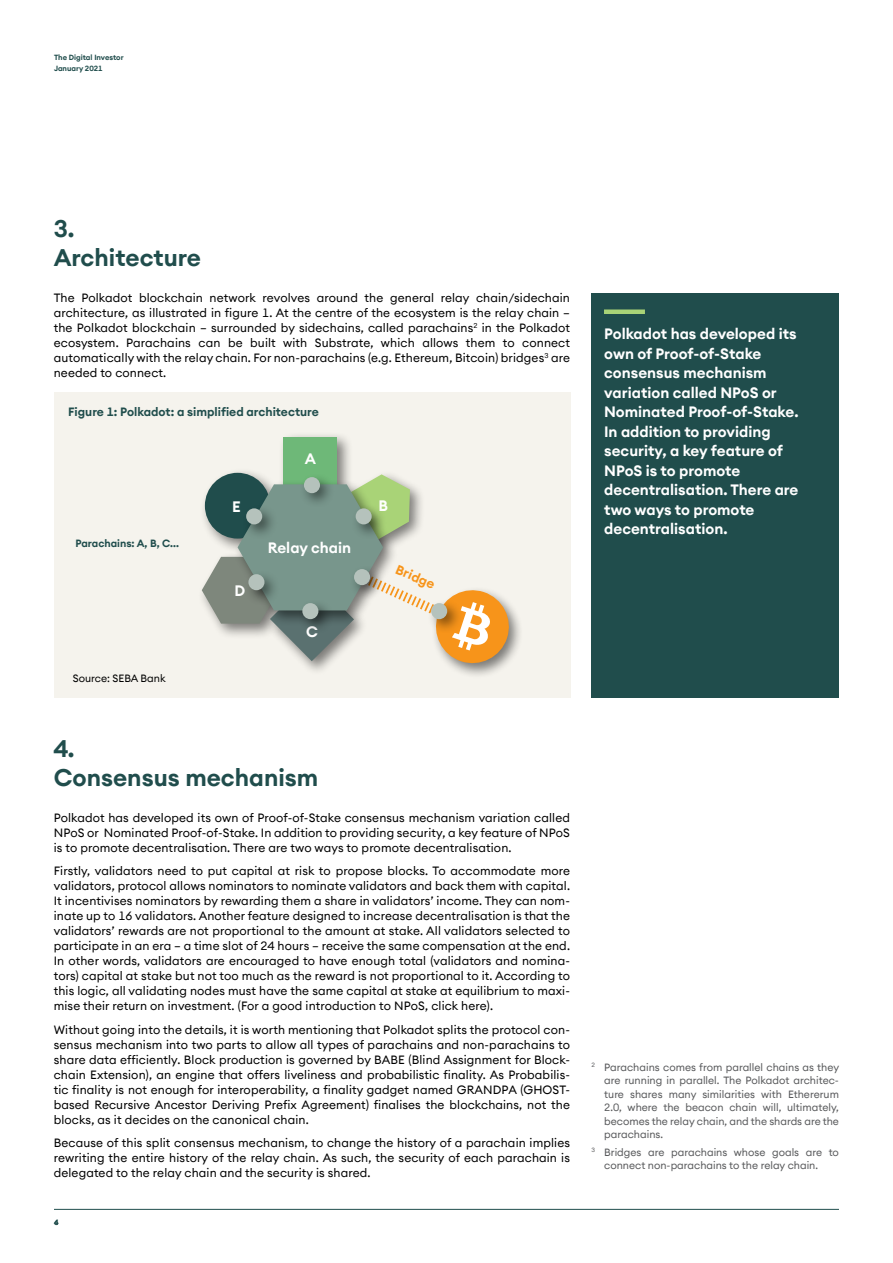
<style>
.page{position:relative;width:893px;height:1263px;background:#fff}
.page>*{position:absolute;margin:0;border:0;box-sizing:border-box;transform-origin:0 0}
.t1{font:600 24px/28.8px "Seba Euclid";color:#204d4c}
.t2{font:600 15.15px "Seba Euclid";color:#fff}
.t3{font:600 15px/19.5px "Seba Euclid";color:#fff}
.t4{font:600 13.2px "Seba Euclid";color:#f7941a}
.t5{font:12px/15px "Seba Euclid";letter-spacing:.01em;color:#000;text-align:justify}
.t6{font:600 12px "Seba Euclid";color:#204d4c}
.t7{font:10.5px/13.5px "Seba Euclid";color:#58595b;text-align:justify}
.t8{font:600 10.5px "Seba Euclid";color:#204d4c}
.t9{font:10.5px "Seba Euclid";color:#000}
.t10{font:600 7.5px/10.5px "Seba Euclid";color:#204d4c}
</style>
<div class="page">
<hr style="left:54px;top:1209px;width:785px;height:1px;background:#204d4c">
<div style="left:591px;top:293px;width:248px;height:405px;background:#204d4c"></div>
<div style="left:604px;top:309px;width:41px;height:5px;background:#a9d377"></div>
<div style="left:54px;top:392px;width:516px;height:306px;background:#f5f3ed"></div>
<div style="left:200px;top:468px;width:86px;height:87px;background:#000;opacity:.5"></div>
<div style="left:431px;top:586px;width:93px;height:93px;background:#000;opacity:.5"></div>
<div style="left:278px;top:432px;width:75px;height:87px;background:#000;opacity:.5"></div>
<div style="left:283px;top:437px;width:54px;height:66px;background:#6eb878"></div>
<div style="left:197px;top:552px;width:97px;height:88px;background:#f5f3ed"></div>
<div style="left:325px;top:470px;width:101px;height:96px;background:#000;opacity:.5"></div>
<svg style="left:202px;top:474px;width:311px;height:193px"></svg>
<div style="left:241px;top:504px;width:37px;height:36px;background:#000;opacity:.5"></div>
<div style="left:246px;top:508px;width:16px;height:16px;background:#b5c2bc;border-radius:50%"></div>
<div style="left:299px;top:472px;width:37px;height:37px;background:#000;opacity:.5"></div>
<div style="left:304px;top:477px;width:16px;height:16px;background:#b5c2bc;border-radius:50%"></div>
<div style="left:351px;top:504px;width:36px;height:36px;background:#000;opacity:.5"></div>
<div style="left:356px;top:508px;width:16px;height:16px;background:#b5c2bc;border-radius:50%"></div>
<div style="left:297px;top:598px;width:37px;height:37px;background:#000;opacity:.5"></div>
<div style="left:302px;top:603px;width:16px;height:16px;background:#b5c2bc;border-radius:50%"></div>
<div style="left:349px;top:564px;width:37px;height:37px;background:#000;opacity:.5"></div>
<div style="left:354px;top:569px;width:16px;height:16px;background:#b5c2bc;border-radius:50%"></div>
<div style="left:426px;top:598px;width:37px;height:37px;background:#000;opacity:.5"></div>
<div style="left:431px;top:603px;width:16px;height:16px;background:#b5c2bc;border-radius:50%"></div>
<div style="left:243px;top:569px;width:37px;height:37px;background:#000;opacity:.5"></div>
<div style="left:248px;top:574px;width:16px;height:16px;background:#b5c2bc;border-radius:50%"></div>
<p class="t10" style="left:54px;top:52px;width:71px">The Digital Investor<br>January 2021</p>
<h1 class="t1" style="left:54px;top:215px;width:149px">3.<br>Architecture</h1>
<p class="t5" style="left:54px;top:291px;width:518px">The Polkadot blockchain network revolves around the general relay chain/sidechain architecture, as illustrated in figure 1. At the centre of the ecosystem is the relay chain – the Polkadot blockchain – surrounded by sidechains, called parachains<sup>2</sup> in the Polkadot ecosystem. Parachains can be built with Substrate, which allows them to connect automatically with the relay chain. For non-parachains (e.g. Ethereum, Bitcoin) bridges<sup>3</sup> are needed to connect.</p>
<p class="t6" style="left:68px;top:404px;width:252px">Figure 1: Polkadot: a simplified architecture</p>
<p class="t8" style="left:75px;top:537px;width:105px">Parachains: A, B, C...</p>
<p class="t9" style="left:73px;top:672px;width:94px">Source: SEBA Bank</p>
<p class="t2" style="left:232px;top:497px;width:10px">E</p>
<p class="t2" style="left:235px;top:581px;width:12px">D</p>
<p class="t2" style="left:305px;top:449px;width:13px">A</p>
<p class="t3" style="left:268px;top:538px;width:85px">Relay chain</p>
<p class="t2" style="left:306px;top:622px;width:13px">C</p>
<p class="t2" style="left:379px;top:495px;width:11px">B</p>
<p class="t4" style="left:400px;top:561px;width:43px;rotate:23deg">Bridge</p>
<p class="t3" style="left:604px;top:324px;width:196px">Polkadot has developed its own of Proof-of-Stake consensus mechanism variation called NPoS or<br>Nominated Proof-of-Stake.<br>In addition to providing security, a key feature of<br>NPoS is to promote decentralisation. There are two ways to promote decentralisation.</p>
<h1 class="t1" style="left:54px;top:734px;width:266px">4.<br>Consensus mechanism</h1>
<p class="t5" style="left:54px;top:810px;width:518px">Polkadot has developed its own of Proof-of-Stake consensus mechanism variation called NPoS or Nominated Proof-of-Stake. In addition to providing security, a key feature of NPoS is to promote decentralisation. There are two ways to promote decentralisation.</p>
<p class="t5" style="left:54px;top:863px;width:518px">Firstly, validators need to put capital at risk to propose blocks. To accommodate more validators, protocol allows nominators to nominate validators and back them with capital.<br>It incentivises nominators by rewarding them a share in validators’ income. They can nom&shy;inate up to 16 validators. Another feature designed to increase decentralisation is that the validators’ rewards are not proportional to the amount at stake. All validators selected to participate in an era – a time slot of 24 hours – receive the same compensation at the end.<br>In other words, validators are encouraged to have enough total (validators and nomina&shy;tors) capital at stake but not too much as the reward is not proportional to it. According to this logic, all validating nodes must have the same capital at stake at equilibrium to maxi&shy;mise their return on investment. (For a good introduction to NPoS, click here).</p>
<p class="t5" style="left:54px;top:1022px;width:518px">Without going into the details, it is worth mentioning that Polkadot splits the protocol con&shy;sensus mechanism into two parts to allow all types of parachains and non-parachains to share data efficiently. Block production is governed by BABE (Blind Assignment for Block&shy;chain Extension), an engine that offers liveliness and probabilistic finality. As Probabilis&shy;tic finality is not enough for interoperability, a finality gadget named GRANDPA (GHOST&shy;based Recursive Ancestor Deriving Prefix Agreement) finalises the blockchains, not the blocks, as it decides on the canonical chain.</p>
<p class="t5" style="left:54px;top:1135px;width:518px">Because of this split consensus mechanism, to change the history of a parachain implies rewriting the entire history of the relay chain. As such, the security of each parachain is delegated to the relay chain and the security is shared.</p>
<p class="t10" style="left:54px;top:1217px;width:6px">46</p>
<p class="t7" style="left:604px;top:1060px;width:236px;text-indent:-13px"><sup>2</sup> Parachains comes from parallel chains as they are running in parallel. The Polkadot architec&shy;ture shares many similarities with Ethererum 2.0, where the beacon chain will, ultimately, becomes the relay chain, and the shards are the parachains.</p>
<p class="t7" style="left:604px;top:1145px;width:236px;text-indent:-13px"><sup>3</sup> Bridges are parachains whose goals are to connect non-parachains to the relay chain.</p>
</div>
